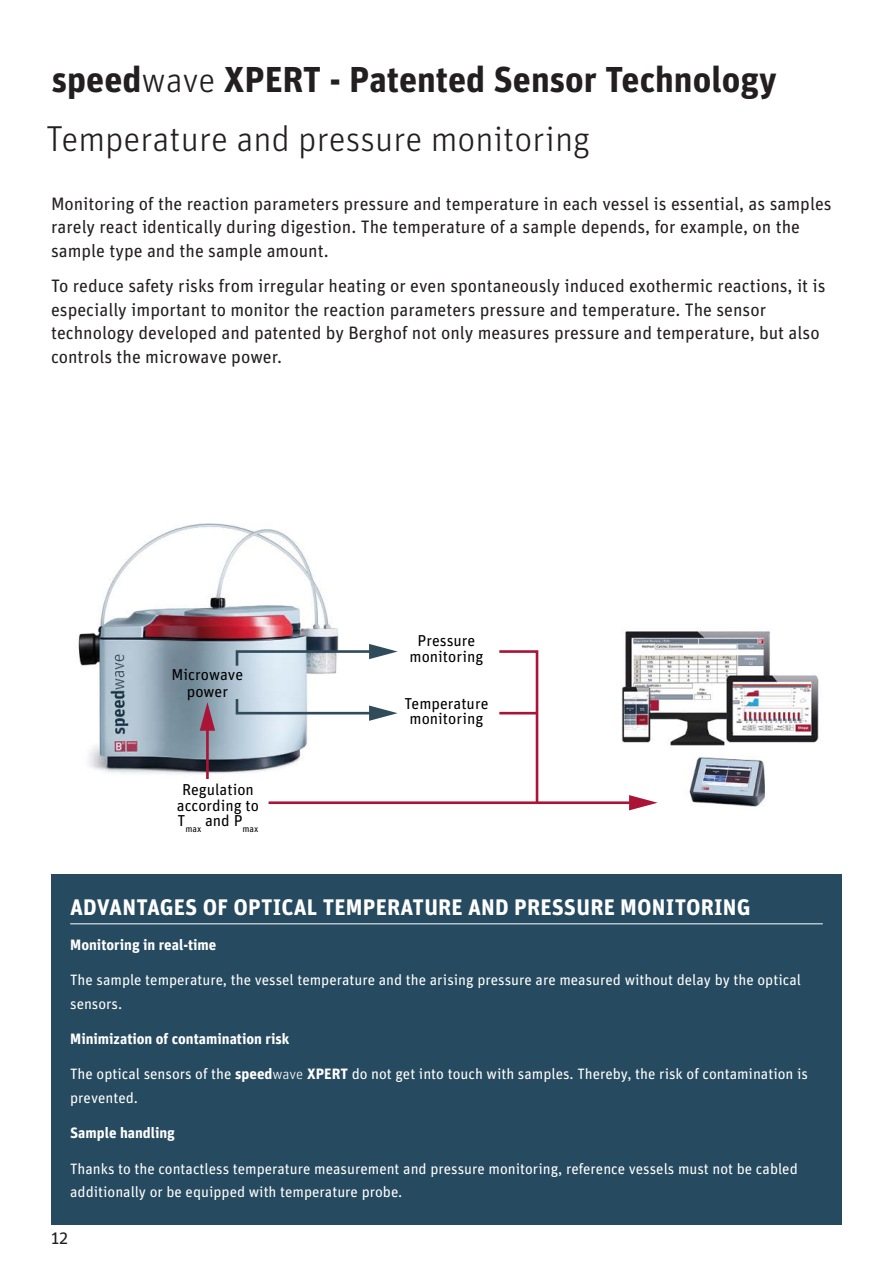
<style>
.page{position:relative;width:893px;height:1263px;background:#fff}
.page>*{position:absolute;margin:0;border:0;box-sizing:border-box;transform-origin:0 0}
.Header_24pt_fett{font:700 36px "Unit Pro";color:#231f20}
.Header_24pt_light{font:300 36px "Unit Pro";color:#231f20}
.Infobox_Header_15_pt{font:700 22.5px "Unit Pro";letter-spacing:.01em;color:#fff}
.Introduction_Main_12{font:18px/23.5px "Unit Pro";color:#231f20}
.Introduction_12pt{font:18px "Unit Pro";color:#231f20}
.t1{font:15.75px/15.8px "Unit Pro";color:#000;text-align:center}
.Infobox_Copy_10_pt_w{font:15px/23.5px "Unit Pro";color:#fff}
.Infobox_Copy_10_pt_w-2{font:700 15px "Unit Pro";color:#fff}
.t2{font:9.15px "Unit Pro";color:#000}
.s1{font-weight:300}
.s2{font-weight:700}
</style>
<div class="page">
<div style="left:51px;top:874px;width:791px;height:351px;background:#264a5f"></div>
<hr style="left:70px;top:923px;width:753px;height:1px;background:#fff">
<img style="left:78px;top:523px;width:741px;height:288px">
<svg style="left:234px;top:696px;width:164px;height:25px"></svg>
<svg style="left:234px;top:644px;width:164px;height:24px"></svg>
<hr style="left:206px;top:725px;width:3px;height:54px;background:#aa1437">
<svg style="left:200px;top:702px;width:15px;height:29px"></svg>
<hr style="left:269px;top:801px;width:365px;height:3px;background:#aa1437">
<svg style="left:629px;top:795px;width:29px;height:15px"></svg>
<svg style="left:497px;top:649px;width:43px;height:156px"></svg>
<hr style="left:499px;top:712px;width:38px;height:2px;background:#aa1437">
<p class="Header_24pt_fett" style="left:52px;top:53px;width:726px">speed<span class="s1">wave</span> XPERT - Patented Sensor Technology</p>
<p class="Header_24pt_light" style="left:46px;top:115px;width:545px">Temperature and pressure monitoring</p>
<p class="Introduction_Main_12" style="left:51px;top:191px;width:782px">Monitoring of the reaction parameters pressure and temperature in each vessel is essential, as samples rarely react identically during digestion. The temperature of a sample depends, for example, on the sample type and the sample amount.</p>
<p class="Introduction_Main_12" style="left:51px;top:273px;width:776px">To reduce safety risks from irregular heating or even spontaneously induced exothermic reactions, it is especially important to monitor the reaction parameters pressure and temperature. The sensor technology developed and patented by Berghof not only measures pressure and temperature, but also controls the microwave power.</p>
<p class="t1" style="left:172px;top:665px;width:73px;line-height:17.1px">Microwave power</p>
<p class="t1" style="left:177px;top:781px;width:84px">Regulation according to</p>
<p class="t2" style="left:177px;top:822px;width:83px"><sup>T</sup>max <sup>and</sup> <sup>P</sup>max</p>
<p class="t1" style="left:410px;top:632px;width:75px">Pressure monitoring</p>
<p class="t1" style="left:404px;top:694px;width:85px">Temperature monitoring</p>
<p class="Infobox_Header_15_pt" style="left:70px;top:891px;width:682px">ADVANTAGES OF OPTICAL TEMPERATURE AND PRESSURE MONITORING</p>
<p class="Infobox_Copy_10_pt_w-2" style="left:70px;top:934px;width:148px">Monitoring in real-time</p>
<p class="Infobox_Copy_10_pt_w" style="left:70px;top:968px;width:732px">The sample temperature, the vessel temperature and the arising pressure are measured without delay by the optical sensors.</p>
<p class="Infobox_Copy_10_pt_w-2" style="left:70px;top:1028px;width:221px">Minimization of contamination risk</p>
<p class="Infobox_Copy_10_pt_w" style="left:70px;top:1062px;width:739px">The optical sensors of the <span class="s2">speed</span><span class="s1">wave</span> <span class="s2">XPERT</span> do not get into touch with samples. Thereby, the risk of contamination is prevented.</p>
<p class="Infobox_Copy_10_pt_w-2" style="left:70px;top:1122px;width:106px">Sample handling</p>
<p class="Infobox_Copy_10_pt_w" style="left:70px;top:1156px;width:729px">Thanks to the contactless temperature measurement and pressure monitoring, reference vessels must not be cabled additionally or be equipped with temperature probe.</p>
<p class="Introduction_12pt" style="left:51px;top:1225px;width:19px">12</p>
</div>
